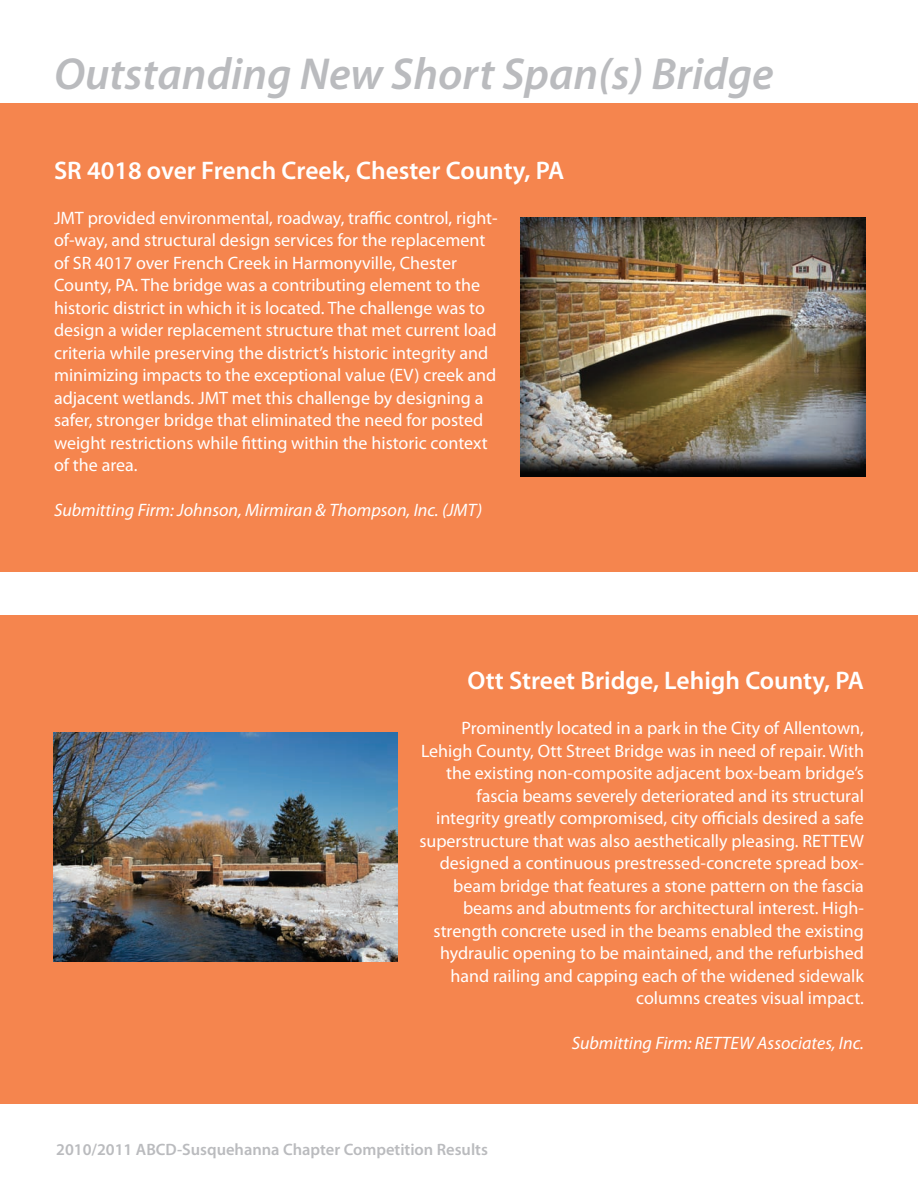
<style>
.page{position:relative;width:918px;height:1188px;background:#fff}
.page>*{position:absolute;margin:0;border:0;box-sizing:border-box;transform-origin:0 0}
.t1{font:italic 600 45px "Myriad Pro";color:#babbbe}
.t2{font:600 25.5px "Myriad Pro";color:#fff}
.t3{font:18px/22.5px "Myriad Pro";color:#fff}
.t4{font:italic 18px "Myriad Pro";color:#fff}
.t5{font:600 16.5px "Myriad Pro";color:#babbbe}
</style>
<div class="page">
<div style="left:0;top:104px;width:918px;height:468px;background:#f5854e"></div>
<div style="left:0;top:615px;width:918px;height:489px;background:#f5854e"></div>
<img style="left:520px;top:218px;width:346px;height:259px">
<img style="left:53px;top:732px;width:345px;height:229px">
<h1 class="t1" style="left:54px;top:46px;width:721px">Outstanding New Short Span(s) Bridge</h1>
<h2 class="t2" style="left:54px;top:154px;width:512px">SR 4018 over French Creek, Chester County, PA</h2>
<p class="t3" style="left:54px;top:206px;width:445px">JMT provided environmental, roadway, traffic control, right&shy;of-way, and structural design services for the replacement of SR 4017 over French Creek in Harmonyville, Chester County, PA. The bridge was a contributing element to the historic district in which it is located. The challenge was to design a wider replacement structure that met current load criteria while preserving the district’s historic integrity and minimizing impacts to the exceptional value (EV) creek and adjacent wetlands. JMT met this challenge by designing a safer, stronger bridge that eliminated the need for posted weight restrictions while fitting within the historic context of the area.</p>
<p class="t4" style="left:54px;top:499px;width:430px">Submitting Firm: Johnson, Mirmiran &amp; Thompson, Inc. (JMT)</p>
<h2 class="t2" style="left:468px;top:664px;width:398px">Ott Street Bridge, Lehigh County, PA</h2>
<p class="t3" style="left:419px;top:716px;width:446px;text-align:right">Prominently located in a park in the City of Allentown, Lehigh County, Ott Street Bridge was in need of repair. With the existing non-composite adjacent box-beam bridge’s fascia beams severely deteriorated and its structural integrity greatly compromised, city officials desired a safe superstructure that was also aesthetically pleasing. RETTEW designed a continuous prestressed-concrete spread box&shy;beam bridge that features a stone pattern on the fascia beams and abutments for architectural interest. High&shy;strength concrete used in the beams enabled the existing hydraulic opening to be maintained, and the refurbished hand railing and capping each of the widened sidewalk columns creates visual impact.</p>
<p class="t4" style="left:572px;top:1032px;width:294px">Submitting Firm: RETTEW Associates, Inc.</p>
<p class="t5" style="left:56px;top:1139px;width:433px">2010/2011 ABCD-Susquehanna Chapter Competition Results</p>
</div>
